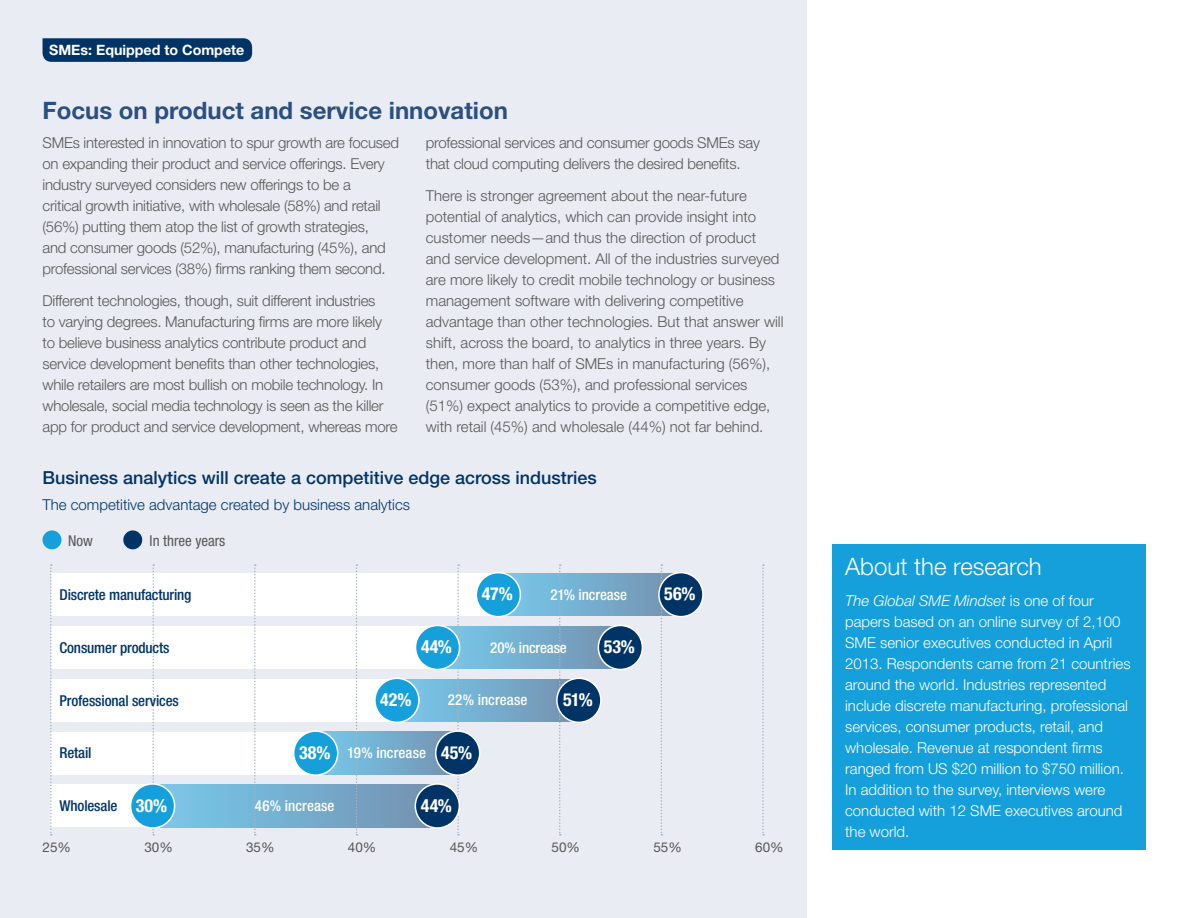
<style>
.page{position:relative;width:1188px;height:918px;background:#fff}
.page>*{position:absolute;margin:0;border:0;box-sizing:border-box;transform-origin:0 0}
.t1{font:700 24px "Helvetica Neue LT Std";color:#2b4f80}
.t2{font:300 24px "Helvetica Neue LT Std";color:#fff}
.t3{font:500 18px "Helvetica Neue LT Std";color:#003466}
.t4{font:700 condensed 18px "Helvetica Neue LT Std";letter-spacing:.005em;color:#fff}
.t5{font:300 15px/21px "Helvetica Neue LT Std";letter-spacing:-.015em;color:#575756}
.t6{font:300 15px/21px "Helvetica Neue LT Std";color:#fff}
.t7{font:500 condensed 15px "Helvetica Neue LT Std";letter-spacing:-.01em;color:#003466}
.t8{font:300 15px "Helvetica Neue LT Std";color:#003466}
.t9{font:500 condensed 15px "Helvetica Neue LT Std";letter-spacing:.005em;color:#fff}
.t10{font:condensed 15px "Helvetica Neue LT Std";color:#575756}
.t11{font:500 condensed 15px "Helvetica Neue LT Std";letter-spacing:-.015em;color:#fff}
.t12{font:700 14.25px "Helvetica Neue LT Std";color:#fff}
.t13{font:13.5px "Helvetica Neue LT Std";color:#575756}
.s1{font-style:italic}
</style>
<div class="page">
<div style="left:0;top:0;width:807px;height:918px;background:#eaecf4"></div>
<svg style="left:43px;top:38px;width:209px;height:24px;background:#053869"></svg>
<div style="left:832px;top:545px;width:313px;height:305px;background:#159fdb"></div>
<div style="left:51px;top:626px;width:387px;height:43px;background:#fff"></div>
<div style="left:51px;top:679px;width:346px;height:43px;background:#fff"></div>
<div style="left:51px;top:732px;width:264px;height:42px;background:#fff"></div>
<div style="left:51px;top:785px;width:101px;height:42px;background:#fff"></div>
<div style="left:51px;top:573px;width:448px;height:43px;background:#fff"></div>
<svg style="left:507px;top:573px;width:166px;height:43px;background:#76aece"></svg>
<svg style="left:446px;top:626px;width:166px;height:43px;background:#76aece"></svg>
<svg style="left:405px;top:679px;width:166px;height:43px;background:#76aece"></svg>
<svg style="left:326px;top:732px;width:122px;height:42px;background:#76aece"></svg>
<div style="left:152px;top:785px;width:285px;height:42px;background:linear-gradient(to right,#79c8eb,#7996b3)"></div>
<svg style="left:50px;top:564px;width:2px;height:272px"></svg>
<svg style="left:152px;top:564px;width:2px;height:272px"></svg>
<svg style="left:254px;top:564px;width:2px;height:272px"></svg>
<svg style="left:762px;top:564px;width:2px;height:272px"></svg>
<svg style="left:559px;top:564px;width:2px;height:272px"></svg>
<svg style="left:661px;top:564px;width:1px;height:272px"></svg>
<svg style="left:356px;top:564px;width:1px;height:272px"></svg>
<svg style="left:457px;top:564px;width:2px;height:272px"></svg>
<div style="left:43px;top:530px;width:18px;height:19px;background:#159fdb;border-radius:50%"></div>
<div style="left:123px;top:530px;width:19px;height:19px;background:#003466;border-radius:50%"></div>
<div style="left:476px;top:573px;width:44px;height:44px;background:#159fdb;border-radius:50%"></div>
<div style="left:476px;top:572px;width:45px;height:45px;border:2px solid #fff;border-radius:50%"></div>
<div style="left:659px;top:573px;width:44px;height:44px;background:#003466;border-radius:50%"></div>
<div style="left:658px;top:572px;width:46px;height:45px;border:2px solid #fff;border-radius:50%"></div>
<div style="left:416px;top:625px;width:44px;height:44px;background:#159fdb;border-radius:50%"></div>
<div style="left:415px;top:625px;width:45px;height:45px;border:2px solid #fff;border-radius:50%"></div>
<div style="left:598px;top:625px;width:44px;height:44px;background:#003466;border-radius:50%"></div>
<div style="left:598px;top:625px;width:45px;height:45px;border:2px solid #fff;border-radius:50%"></div>
<div style="left:375px;top:678px;width:44px;height:44px;background:#159fdb;border-radius:50%"></div>
<div style="left:374px;top:678px;width:46px;height:45px;border:2px solid #fff;border-radius:50%"></div>
<div style="left:557px;top:678px;width:44px;height:44px;background:#003466;border-radius:50%"></div>
<div style="left:556px;top:678px;width:46px;height:45px;border:2px solid #fff;border-radius:50%"></div>
<div style="left:294px;top:731px;width:44px;height:44px;background:#159fdb;border-radius:50%"></div>
<div style="left:293px;top:730px;width:45px;height:46px;border:2px solid #fff;border-radius:50%"></div>
<div style="left:436px;top:731px;width:44px;height:44px;background:#003466;border-radius:50%"></div>
<div style="left:435px;top:730px;width:45px;height:46px;border:2px solid #fff;border-radius:50%"></div>
<div style="left:131px;top:784px;width:44px;height:44px;background:#159fdb;border-radius:50%"></div>
<div style="left:130px;top:783px;width:45px;height:46px;border:2px solid #fff;border-radius:50%"></div>
<div style="left:415px;top:784px;width:44px;height:44px;background:#003466;border-radius:50%"></div>
<div style="left:415px;top:783px;width:45px;height:46px;border:2px solid #fff;border-radius:50%"></div>
<p class="t12" style="left:49px;top:41px;width:197px">SMEs: Equipped to Compete</p>
<h1 class="t1" style="left:43px;top:96px;width:467px">Focus on product and service innovation</h1>
<p class="t5" style="left:43px;top:132px;width:358px">SMEs interested in innovation to spur growth are focused on expanding their product and service offerings. Every industry surveyed considers new offerings to be a<br>critical growth initiative, with wholesale (58%) and retail (56%) putting them atop the list of growth strategies,<br>and consumer goods (52%), manufacturing (45%), and professional services (38%) firms ranking them second.</p>
<p class="t5" style="left:43px;top:290px;width:357px">Different technologies, though, suit different industries<br>to varying degrees. Manufacturing firms are more likely to believe business analytics contribute product and service development benefits than other technologies, while retailers are most bullish on mobile technology. In wholesale, social media technology is seen as the killer app for product and service development, whereas more</p>
<p class="t5" style="left:426px;top:132px;width:336px">professional services and consumer goods SMEs say that cloud computing delivers the desired benefits.</p>
<p class="t5" style="left:426px;top:185px;width:359px">There is stronger agreement about the near-future potential of analytics, which can provide insight into customer needs—and thus the direction of product and service development. All of the industries surveyed are more likely to credit mobile technology or business management software with delivering competitive advantage than other technologies. But that answer will shift, across the board, to analytics in three years. By then, more than half of SMEs in manufacturing (56%), consumer goods (53%), and professional services (51%) expect analytics to provide a competitive edge, with retail (45%) and wholesale (44%) not far behind.</p>
<p class="t3" style="left:43px;top:467px;width:556px">Business analytics will create a competitive edge across industries</p>
<p class="t8" style="left:43px;top:496px;width:369px">The competitive advantage created by business analytics</p>
<p class="t10" style="left:68px;top:532px;width:26px">Now</p>
<p class="t10" style="left:150px;top:532px;width:77px">In three years</p>
<p class="t4" style="left:482px;top:583px;width:32px">47%</p>
<p class="t4" style="left:664px;top:583px;width:33px">56%</p>
<p class="t7" style="left:60px;top:586px;width:133px">Discrete manufacturing</p>
<p class="t9" style="left:550px;top:585px;width:78px">21% increase</p>
<p class="t7" style="left:60px;top:639px;width:112px">Consumer products</p>
<p class="t4" style="left:421px;top:636px;width:32px">44%</p>
<p class="t4" style="left:604px;top:636px;width:33px">53%</p>
<p class="t11" style="left:490px;top:638px;width:78px">20% increase</p>
<p class="t7" style="left:60px;top:691px;width:121px">Professional services</p>
<p class="t4" style="left:380px;top:689px;width:33px">42%</p>
<p class="t4" style="left:563px;top:689px;width:31px">51%</p>
<p class="t9" style="left:448px;top:691px;width:81px">22% increase</p>
<p class="t7" style="left:60px;top:744px;width:34px">Retail</p>
<p class="t4" style="left:299px;top:741px;width:33px">38%</p>
<p class="t4" style="left:441px;top:741px;width:33px">45%</p>
<p class="t9" style="left:347px;top:744px;width:80px">19% increase</p>
<p class="t7" style="left:60px;top:797px;width:59px">Wholesale</p>
<p class="t4" style="left:136px;top:794px;width:33px">30%</p>
<p class="t4" style="left:421px;top:794px;width:32px">44%</p>
<p class="t9" style="left:255px;top:796px;width:81px">46% increase</p>
<p class="t13" style="left:43px;top:839px;width:30px">25%</p>
<p class="t13" style="left:144px;top:839px;width:30px">30%</p>
<p class="t13" style="left:246px;top:839px;width:30px">35%</p>
<p class="t13" style="left:348px;top:839px;width:30px">40%</p>
<p class="t13" style="left:450px;top:839px;width:30px">45%</p>
<p class="t13" style="left:552px;top:839px;width:30px">50%</p>
<p class="t13" style="left:653px;top:839px;width:30px">55%</p>
<p class="t13" style="left:755px;top:839px;width:30px">60%</p>
<h1 class="t2" style="left:845px;top:552px;width:198px">About the research</h1>
<p class="t6" style="left:845px;top:590px;width:287px"><span class="s1">The Global SME Mindset</span> is one of four papers based on an online survey of 2,100<br>SME senior executives conducted in April 2013. Respondents came from 21 countries around the world. Industries represented include discrete manufacturing, professional services, consumer products, retail, and wholesale. Revenue at respondent firms ranged from US $20 million to $750 million.<br>In addition to the survey, interviews were conducted with 12 SME executives around the world.</p>
</div>
